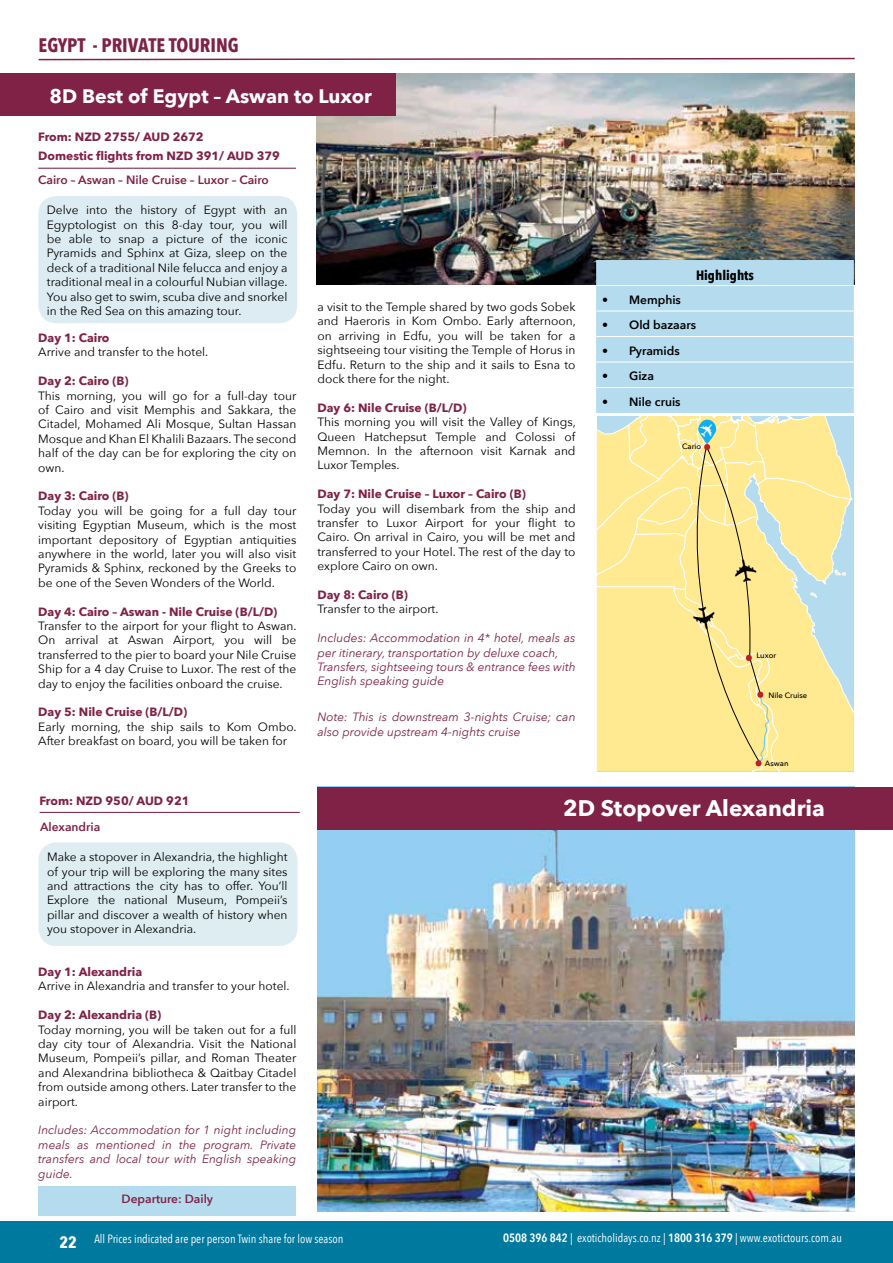
<style>
.page{position:relative;width:893px;height:1263px;background:#fff}
.page>*{position:absolute;margin:0;border:0;box-sizing:border-box;transform-origin:0 0}
.t1{font:700 22.5px "Avenir Next";color:#fff}
.t2{font:700 19.5px "Avenir Next";color:#fff}
.t3{font:700 19.5px "Avenir Next Condensed";color:#802246}
.t4{font:700 16.5px "Avenir Next Condensed";color:#fff}
.t5{font:700 13.5px "Avenir Next Condensed";color:#000}
.t6{font:12px/14.4px "Avenir Next";color:#000;text-align:justify}
.t7{font:italic 12px/14.4px "Avenir Next";color:#7f2246}
.t8{font:700 12px/19.5px "Avenir Next";color:#802246}
.t9{font:italic 12px/14.4px "Avenir Next";color:#802246;text-align:justify}
.t10{font:12px "Avenir Next Condensed";color:#fff}
.t11{font:700 12px "Avenir Next";color:#7f2246}
.t12{font:600 12px "Avenir Next";color:#802246}
.t13{font:600 12px "Avenir Next";color:#000}
.t14{font:500 7.8px "Avenir Next";color:#000}
.s1{font-weight:600}
</style>
<div class="page">
<div style="left:0;top:1221px;width:893px;height:42px;background:#00799f"></div>
<img style="left:317px;top:73px;width:538px;height:212px">
<hr style="left:38px;top:168px;width:258px;height:1px;background:#802246">
<div style="left:38px;top:196px;width:259px;height:127px;background:#ddecf2;border-radius:18px"></div>
<svg style="left:38px;top:57px;width:817px;height:4px"></svg>
<div style="left:0;top:73px;width:396px;height:43px;background:#802246"></div>
<div style="left:38px;top:1186px;width:258px;height:30px;background:#b5dcee"></div>
<img style="left:317px;top:786px;width:538px;height:426px">
<hr style="left:40px;top:812px;width:260px;height:1px;background:#802246">
<div style="left:38px;top:842px;width:259px;height:104px;background:#deedf2;border-radius:18px"></div>
<div style="left:317px;top:787px;width:576px;height:42px;background:#802246"></div>
<svg style="left:596px;top:260px;width:258px;height:511px"></svg>
<h2 class="t3" style="left:39px;top:33px;width:202px">EGYPT - PRIVATE TOURING</h2>
<h2 class="t2" style="left:50px;top:79px;width:324px">8D Best of Egypt – Aswan to Luxor</h2>
<p class="t8" style="left:38px;top:127px;width:243px">From: NZD 2755/ AUD 2672<br>Domestic flights from NZD 391/ AUD 379</p>
<p class="t12" style="left:38px;top:169px;width:232px">Cairo – Aswan – Nile Cruise – Luxor – Cairo</p>
<p class="t6" style="left:47px;top:202px;width:242px">Delve into the history of Egypt with an Egyptologist on this 8-day tour, you will be able to snap a picture of the iconic Pyramids and Sphinx at Giza, sleep on the deck of a traditional Nile felucca and enjoy a traditional meal in a colourful Nubian village.<br>You also get to swim, scuba dive and snorkel in the Red Sea on this amazing tour.</p>
<p class="t8" style="left:38px;top:328px;width:73px">Day 1: Cairo</p>
<p class="t6" style="left:38px;top:344px;width:172px">Arrive and transfer to the hotel.</p>
<p class="t8" style="left:38px;top:371px;width:92px">Day 2: Cairo (B)</p>
<p class="t6" style="left:38px;top:388px;width:260px">This morning, you will go for a full-day tour of Cairo and visit Memphis and Sakkara, the Citadel, Mohamed Ali Mosque, Sultan Hassan Mosque and Khan El Khalili Bazaars. The second half of the day can be for exploring the city on own.</p>
<p class="t8" style="left:38px;top:486px;width:92px">Day 3: Cairo (B)</p>
<p class="t6" style="left:38px;top:503px;width:260px">Today you will be going for a full day tour visiting Egyptian Museum, which is the most important depository of Egyptian antiquities anywhere in the world, later you will also visit Pyramids &amp; Sphinx, reckoned by the Greeks to be one of the Seven Wonders of the World.</p>
<p class="t8" style="left:38px;top:601px;width:241px">Day 4: Cairo – Aswan - Nile Cruise (B/L/D)</p>
<p class="t6" style="left:38px;top:618px;width:260px">Transfer to the airport for your flight to Aswan.<br>On arrival at Aswan Airport, you will be transferred to the pier to board your Nile Cruise Ship for a 4 day Cruise to Luxor. The rest of the day to enjoy the facilities onboard the cruise.</p>
<p class="t11" style="left:38px;top:702px;width:150px">Day 5: Nile Cruise (B/L/D)</p>
<p class="t6" style="left:38px;top:719px;width:260px">Early morning, the ship sails to Kom Ombo.<br>After breakfast on board, you will be taken for</p>
<p class="t6" style="left:317px;top:299px;width:260px">a visit to the Temple shared by two gods Sobek and Haeroris in Kom Ombo. Early afternoon, on arriving in Edfu, you will be taken for a sightseeing tour visiting the Temple of Horus in Edfu. Return to the ship and it sails to Esna to dock there for the night.</p>
<p class="t11" style="left:317px;top:397px;width:150px">Day 6: Nile Cruise (B/L/D)</p>
<p class="t6" style="left:317px;top:414px;width:260px">This morning you will visit the Valley of Kings, Queen Hatchepsut Temple and Colossi of Memnon. In the afternoon visit Karnak and Luxor Temples.</p>
<p class="t11" style="left:317px;top:484px;width:210px">Day 7: Nile Cruise – Luxor – Cairo (B)</p>
<p class="t6" style="left:317px;top:501px;width:260px">Today you will disembark from the ship and transfer to Luxor Airport for your flight to Cairo. On arrival in Cairo, you will be met and transferred to your Hotel. The rest of the day to explore Cairo on own.</p>
<p class="t11" style="left:317px;top:584px;width:92px">Day 8: Cairo (B)</p>
<p class="t6" style="left:317px;top:601px;width:122px">Transfer to the airport.</p>
<p class="t7" style="left:317px;top:630px;width:260px">Includes: Accommodation in 4* hotel, meals as per itinerary, transportation by deluxe coach, Transfers, sightseeing tours &amp; entrance fees with English speaking guide</p>
<p class="t7" style="left:317px;top:709px;width:260px">Note: This is downstream 3-nights Cruise; can also provide upstream 4-nights cruise</p>
<p class="t5" style="left:696px;top:266px;width:59px">Highlights</p>
<p class="t13" style="left:602px;top:289px;width:80px">• Memphis</p>
<p class="t13" style="left:602px;top:315px;width:95px">• Old bazaars</p>
<p class="t13" style="left:602px;top:340px;width:79px">• Pyramids</p>
<p class="t13" style="left:602px;top:366px;width:53px">• Giza</p>
<p class="t13" style="left:602px;top:391px;width:80px">• Nile cruis</p>
<p class="t14" style="left:682px;top:440px;width:21px">Cario</p>
<p class="t14" style="left:756px;top:648px;width:21px">Luxor</p>
<p class="t14" style="left:768px;top:688px;width:40px">Nile Cruise</p>
<p class="t14" style="left:765px;top:756px;width:25px">Aswan</p>
<p class="t8" style="left:40px;top:790px;width:151px">From: NZD 950/ AUD 921</p>
<p class="t12" style="left:40px;top:816px;width:62px">Alexandria</p>
<p class="t6" style="left:47px;top:849px;width:242px">Make a stopover in Alexandria, the highlight of your trip will be exploring the many sites and attractions the city has to offer. You’ll Explore the national Museum, Pompeii’s pillar and discover a wealth of history when you stopover in Alexandria.</p>
<p class="t8" style="left:38px;top:962px;width:105px">Day 1: Alexandria</p>
<p class="t6" style="left:38px;top:978px;width:253px">Arrive in Alexandria and transfer to your hotel.</p>
<p class="t8" style="left:38px;top:1005px;width:125px">Day 2: Alexandria (B)</p>
<p class="t6" style="left:38px;top:1022px;width:260px">Today morning, you will be taken out for a full day city tour of Alexandria. Visit the National Museum, Pompeii’s pillar, and Roman Theater and Alexandrina bibliotheca &amp; Qaitbay Citadel from outside among others. Later transfer to the airport.</p>
<p class="t9" style="left:38px;top:1122px;width:260px">Includes: Accommodation for 1 night including meals as mentioned in the program. Private transfers and local tour with English speaking guide.</p>
<p class="t12" style="left:122px;top:1189px;width:93px">Departure: Daily</p>
<h1 class="t1" style="left:563px;top:788px;width:263px">2D Stopover Alexandria</h1>
<h3 class="t4" style="left:60px;top:1232px;width:19px">22</h3>
<p class="t10" style="left:503px;top:1228px;width:341px"><span class="s1">0508 396 842</span> | exoticholidays.co.nz | <span class="s1">1800 316 379</span> | www.exotictours.com.au</p>
<p class="t10" style="left:94px;top:1229px;width:251px">All Prices indicated are per person Twin share for low season</p>
</div>
